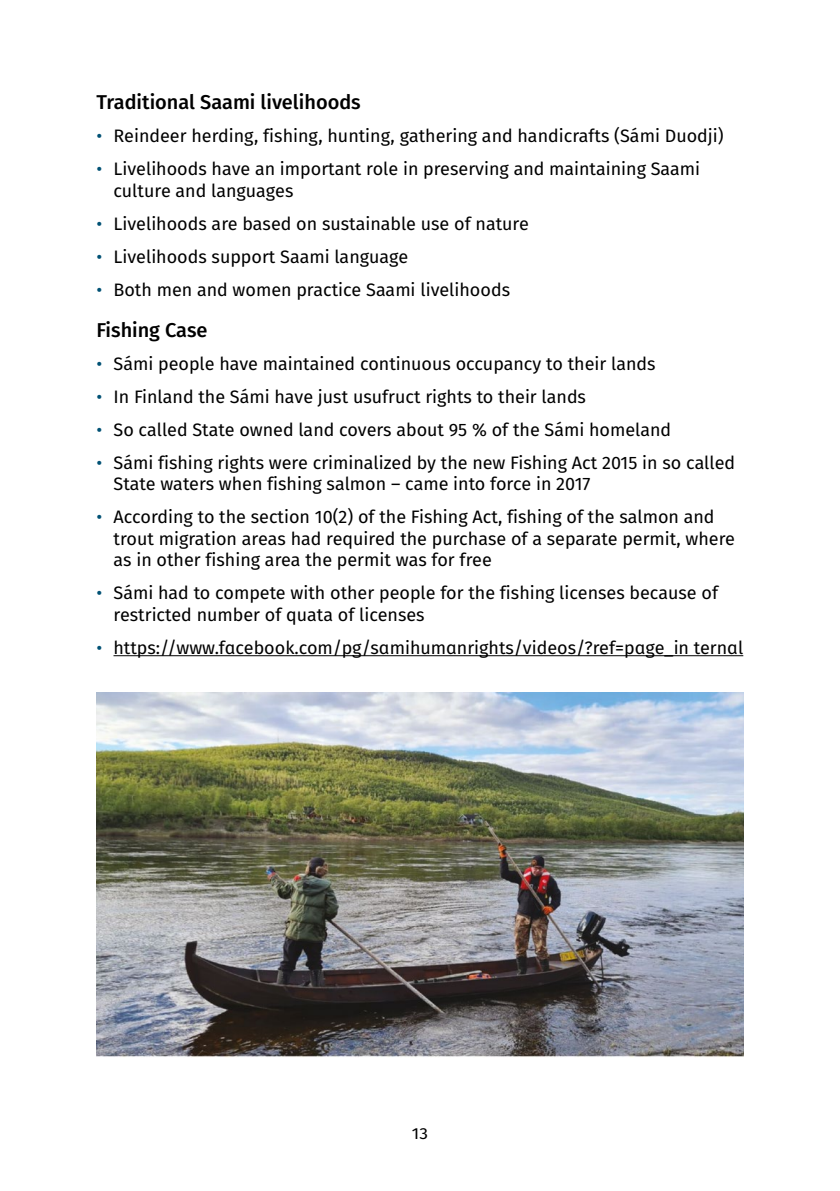
<style>
.page{position:relative;width:840px;height:1191px;background:#fff}
.page>*{position:absolute;margin:0;border:0;box-sizing:border-box;transform-origin:0 0}
.t1{font:500 20px "Fira Sans";color:#000}
.t2{font:18px/21.6px "Fira Sans";color:#000}
.t3{font:16px "Fira Sans";color:#000;scale:1.08 1}
.s1{color:#005174}
</style>
<div class="page">
<hr style="left:113px;top:655px;width:629px;height:1px;background:#000">
<img style="left:96px;top:692px;width:647px;height:365px">
<p class="t1" style="left:96px;top:86px;width:265px">Traditional Saami livelihoods</p>
<p class="t2" style="left:96px;top:125px;width:628px"><span class="s1">•</span> Reindeer herding, fishing, hunting, gathering and handicrafts (Sámi Duodji)</p>
<p class="t2" style="left:113px;top:158px;width:588px;text-indent:-17px"><span class="s1">•</span> Livelihoods have an important role in preserving and maintaining Saami culture and languages</p>
<p class="t2" style="left:96px;top:212px;width:433px"><span class="s1">•</span> Livelihoods are based on sustainable use of nature</p>
<p class="t2" style="left:96px;top:245px;width:313px"><span class="s1">•</span> Livelihoods support Saami language</p>
<p class="t2" style="left:96px;top:278px;width:415px"><span class="s1">•</span> Both men and women practice Saami livelihoods</p>
<p class="t1" style="left:96px;top:314px;width:112px">Fishing Case</p>
<p class="t2" style="left:96px;top:352px;width:560px"><span class="s1">•</span> Sámi people have maintained continuous occupancy to their lands</p>
<p class="t2" style="left:96px;top:385px;width:491px"><span class="s1">•</span> In Finland the Sámi have just usufruct rights to their lands</p>
<p class="t2" style="left:96px;top:418px;width:576px"><span class="s1">•</span> So called State owned land covers about 95 % of the Sámi homeland</p>
<p class="t2" style="left:113px;top:451px;width:623px;text-indent:-17px"><span class="s1">•</span> Sámi fishing rights were criminalized by the new Fishing Act 2015 in so called<br>State waters when fishing salmon – came into force in 2017</p>
<p class="t2" style="left:113px;top:505px;width:622px;text-indent:-17px"><span class="s1">•</span> According to the section 10(2) of the Fishing Act, fishing of the salmon and trout migration areas had required the purchase of a separate permit, where as in other fishing area the permit was for free</p>
<p class="t2" style="left:113px;top:582px;width:605px;text-indent:-17px"><span class="s1">•</span> Sámi had to compete with other people for the fishing licenses because of restricted number of quata of licenses</p>
<p class="t2" style="left:96px;top:636px;width:648px"><span class="s1">•</span> https://www.facebook.com/pg/samihumanrights/videos/?ref=page_in ternal</p>
<p class="t3" style="left:411px;top:1121px;width:16px">13</p>
</div>
